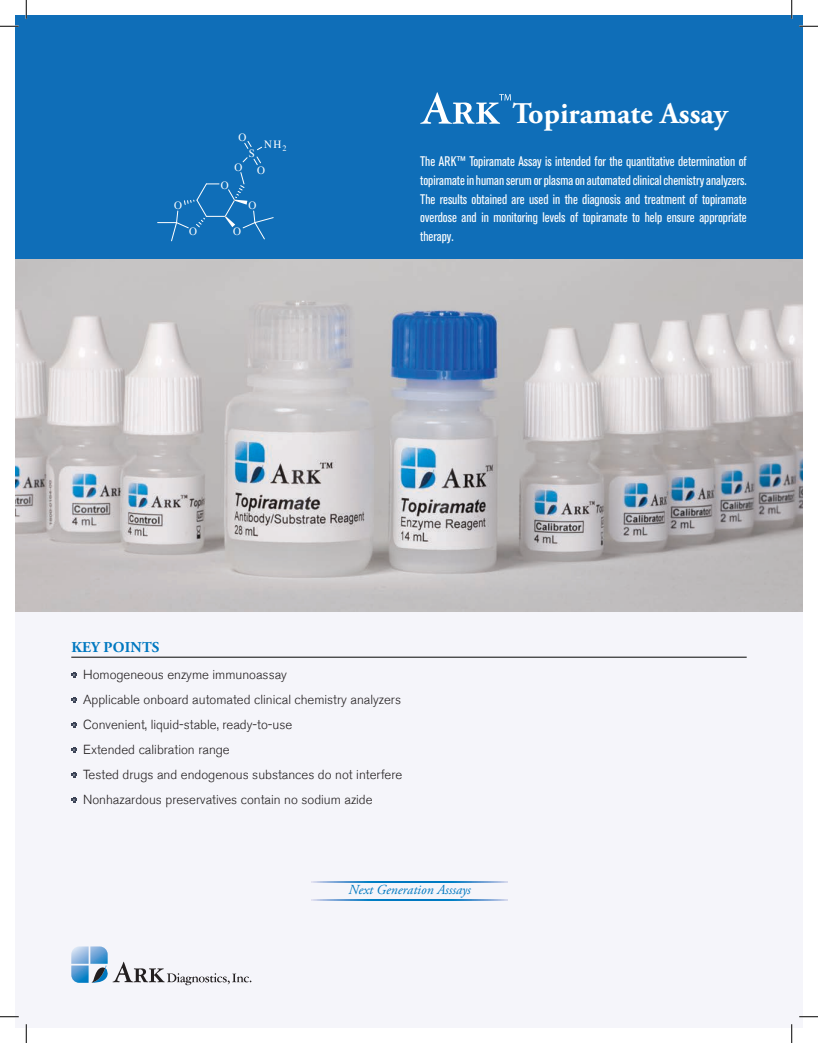
<style>
.page{position:relative;width:818px;height:1043px;background:#fff}
.page>*{position:absolute;margin:0;border:0;box-sizing:border-box;transform-origin:0 0}
.t1{font:700 30px "Adobe Garamond Pro";color:#fff}
.t2{font:700 15px "Adobe Garamond Pro";letter-spacing:.01em;color:#0078c0}
.t3{font:condensed 13.75px/18.8px "Akzidenz Grotesk BE";color:#fff;text-align:justify}
.t4{font:italic 13.75px "Adobe Garamond Pro";color:#0078c0}
.t5{font:300 13.12px/25px "Akzidenz Grotesk BE";color:#231f20}
.t6{font:11.12px "Times";color:#fff}
</style>
<div class="page">
<div style="left:15px;top:230px;width:787px;height:798px;background:#f5f5fa"></div>
<img style="left:15px;top:258px;width:787px;height:353px">
<div style="left:15px;top:15px;width:787px;height:243px;background:#0f6eb8"></div>
<svg style="left:71px;top:946px;width:180px;height:39px"></svg>
<svg style="left:71px;top:672px;width:6px;height:5px"></svg>
<svg style="left:420px;top:92px;width:91px;height:32px"></svg>
<svg style="left:71px;top:697px;width:6px;height:5px"></svg>
<svg style="left:71px;top:722px;width:6px;height:5px"></svg>
<svg style="left:71px;top:747px;width:6px;height:5px"></svg>
<svg style="left:71px;top:772px;width:6px;height:5px"></svg>
<svg style="left:71px;top:797px;width:6px;height:5px"></svg>
<hr style="left:71px;top:657px;width:675px;height:1px;background:#040503">
<svg style="left:311px;top:899px;width:197px;height:1px"></svg>
<svg style="left:311px;top:881px;width:197px;height:1px"></svg>
<svg style="left:0;top:25px;width:19px;height:2px"></svg>
<svg style="left:799px;top:25px;width:19px;height:2px"></svg>
<svg style="left:0;top:1016px;width:19px;height:1px"></svg>
<svg style="left:799px;top:1016px;width:19px;height:1px"></svg>
<svg style="left:25px;top:0;width:2px;height:19px"></svg>
<svg style="left:25px;top:1024px;width:2px;height:18px"></svg>
<svg style="left:790px;top:0;width:2px;height:19px"></svg>
<svg style="left:791px;top:1024px;width:1px;height:18px"></svg>
<svg style="left:158px;top:172px;width:116px;height:69px"></svg>
<svg style="left:242px;top:156px;width:19px;height:9px"></svg>
<svg style="left:244px;top:141px;width:18px;height:9px"></svg>
<p class="t6" style="left:238px;top:127px;width:9px">O</p>
<p class="t6" style="left:249px;top:143px;width:8px">S</p>
<p class="t6" style="left:264px;top:134px;width:24px">NH<sub>2</sub></p>
<p class="t6" style="left:174px;top:195px;width:9px">O</p>
<p class="t6" style="left:234px;top:156px;width:9px">O</p>
<p class="t6" style="left:221px;top:174px;width:9px">O</p>
<p class="t6" style="left:257px;top:159px;width:9px">O</p>
<p class="t6" style="left:248px;top:195px;width:9px">O</p>
<p class="t6" style="left:189px;top:221px;width:9px">O</p>
<p class="t6" style="left:233px;top:221px;width:9px">O</p>
<h1 class="t1" style="left:512px;top:96px;width:217px">Topiramate Assay</h1>
<p class="t3" style="left:420px;top:152px;width:328px">™KRAehT fono i tan imretedev i tat i tnauqehtrofdednetn is iyassAetamar i poT<br>.srezylanayrtsimehclacini lcdetamotuanoamsalpromuresnamuhnietamar ipot The results obtained are used in the diagnosis and treatment of topiramate overdose and in monitoring levels of topiramate to help ensure appropriate therapy.</p>
<p class="t2" style="left:71px;top:639px;width:89px">KEY POINTS</p>
<p class="t5" style="left:83px;top:662px;width:321px">Homogeneous enzyme immunoassay<br>Applicable onboard automated clinical chemistry analyzers Convenient, liquid-stable, ready-to-use<br>Extended calibration range<br>Tested drugs and endogenous substances do not interfere Nonhazardous preservatives contain no sodium azide</p>
<p class="t4" style="left:348px;top:881px;width:124px">Next Generation Asssays</p>
</div>
